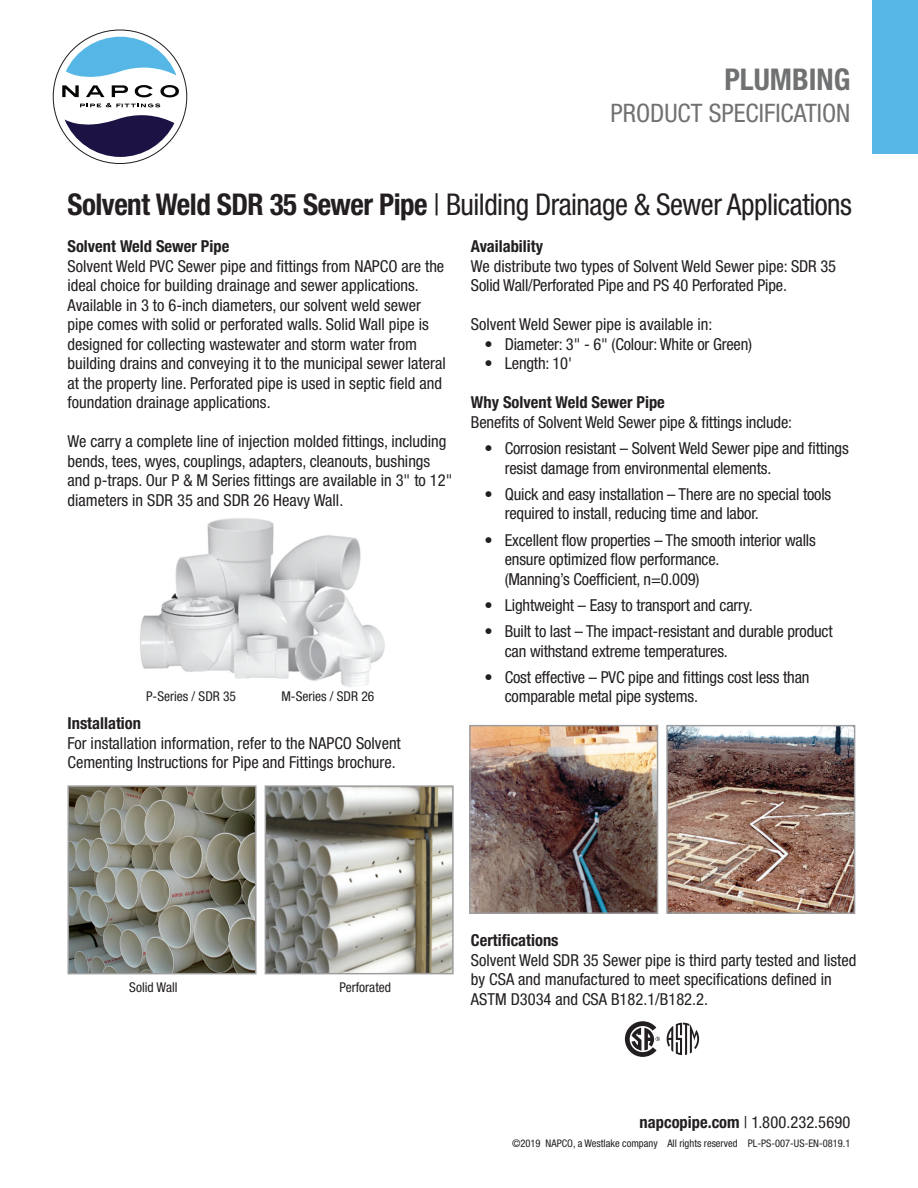
<style>
.page{position:relative;width:918px;height:1188px;background:#fff}
.page>*{position:absolute;margin:0;border:0;box-sizing:border-box;transform-origin:0 0}
.t1{font:condensed 30px "Helvetica Neue LT Std";letter-spacing:-.02em;color:#231f20}
.t2{font:700 condensed 30px "Helvetica Neue LT Std";color:#707172}
.t3{font:condensed 25.5px "Helvetica Neue LT Std";color:#707172}
.t4{font:condensed 16.5px/19.5px "Helvetica Neue LT Std";color:#231f20}
.t5{font:700 condensed 16.5px "Helvetica Neue LT Std";color:#231f20}
.t6{font:condensed 13.5px "Helvetica Neue LT Std";color:#231f20}
.t7{font:condensed 10.5px "Helvetica Neue LT Std";color:#231f20}
.s1{font-weight:700}
</style>
<div class="page">
<div style="left:872px;top:0;width:46px;height:153px;background:#56b7e7"></div>
<svg style="left:62px;top:85px;width:17px;height:12px"></svg>
<svg style="left:86px;top:85px;width:18px;height:12px"></svg>
<svg style="left:112px;top:85px;width:16px;height:12px"></svg>
<svg style="left:135px;top:85px;width:18px;height:12px"></svg>
<svg style="left:160px;top:85px;width:19px;height:12px"></svg>
<svg style="left:80px;top:103px;width:80px;height:4px"></svg>
<svg style="left:66px;top:37px;width:111px;height:40px"></svg>
<svg style="left:65px;top:115px;width:109px;height:42px"></svg>
<img style="left:267px;top:787px;width:185px;height:185px">
<div style="left:265px;top:785px;width:189px;height:189px;border:1px solid #9d9d9f"></div>
<img style="left:140px;top:518px;width:245px;height:169px">
<img style="left:70px;top:787px;width:185px;height:185px">
<div style="left:68px;top:785px;width:189px;height:189px;border:1px solid #9d9d9f"></div>
<svg style="left:625px;top:1021px;width:35px;height:36px"></svg>
<svg style="left:667px;top:1023px;width:32px;height:32px"></svg>
<img style="left:668px;top:727px;width:185px;height:185px">
<div style="left:666px;top:725px;width:189px;height:189px;border:1px solid #9d9d9f"></div>
<img style="left:471px;top:727px;width:185px;height:185px">
<div style="left:469px;top:725px;width:189px;height:189px;border:1px solid #9d9d9f"></div>
<h1 class="t2" style="left:724px;top:61px;width:128px">PLUMBING</h1>
<h2 class="t3" style="left:611px;top:98px;width:241px">PRODUCT SPECIFICATION</h2>
<p class="t1" style="left:68px;top:187px;width:786px"><span class="s1">Solvent Weld SDR 35 Sewer Pipe</span> | Building Drainage &amp; Sewer Applications</p>
<p class="t5" style="left:68px;top:237px;width:163px">Solvent Weld Sewer Pipe</p>
<p class="t4" style="left:68px;top:256px;width:378px">Solvent Weld PVC Sewer pipe and fittings from NAPCO are the</p>
<p class="t4" style="left:68px;top:276px;width:363px">ideal choice for building drainage and sewer applications.<br>Available in 3 to 6-inch diameters, our solvent weld sewer pipe comes with solid or perforated walls. Solid Wall pipe is designed for collecting wastewater and storm water from</p>
<p class="t4" style="left:68px;top:354px;width:380px">building drains and conveying it to the municipal sewer lateral at the property line. Perforated pipe is used in septic field and foundation drainage applications.</p>
<p class="t4" style="left:68px;top:432px;width:386px">We carry a complete line of injection molded fittings, including bends, tees, wyes, couplings, adapters, cleanouts, bushings and p-traps. Our P &amp; M Series fittings are available in 3" to 12" diameters in SDR 35 and SDR 26 Heavy Wall.</p>
<p class="t5" style="left:471px;top:237px;width:74px">Availability</p>
<p class="t4" style="left:471px;top:256px;width:367px">We distribute two types of Solvent Weld Sewer pipe: SDR 35<br>Solid Wall/Perforated Pipe and PS 40 Perforated Pipe.</p>
<p class="t4" style="left:471px;top:315px;width:243px">Solvent Weld Sewer pipe is available in:</p>
<p class="t4" style="left:484px;top:334px;width:269px">• Diameter: 3" - 6" (Colour: White or Green)</p>
<p class="t4" style="left:484px;top:354px;width:89px">• Length: 10'</p>
<p class="t5" style="left:471px;top:393px;width:195px">Why Solvent Weld Sewer Pipe</p>
<p class="t4" style="left:471px;top:412px;width:323px">Benefits of Solvent Weld Sewer pipe &amp; fittings include:</p>
<p class="t4" style="left:505px;top:439px;width:346px;text-indent:-20px">• Corrosion resistant – Solvent Weld Sewer pipe and fittings resist damage from environmental elements.</p>
<p class="t4" style="left:505px;top:484px;width:328px;text-indent:-20px">• Quick and easy installation – There are no special tools required to install, reducing time and labor.</p>
<p class="t4" style="left:505px;top:530px;width:313px;text-indent:-20px">• Excellent flow properties – The smooth interior walls ensure optimized flow performance.<br>(Manning’s Coefficient, n=0.009)</p>
<p class="t4" style="left:484px;top:595px;width:270px">• Lightweight – Easy to transport and carry.</p>
<p class="t4" style="left:505px;top:622px;width:330px;text-indent:-20px">• Built to last – The impact-resistant and durable product can withstand extreme temperatures.</p>
<p class="t4" style="left:505px;top:667px;width:306px;text-indent:-20px">• Cost effective – PVC pipe and fittings cost less than comparable metal pipe systems.</p>
<p class="t6" style="left:146px;top:688px;width:91px">P-Series / SDR 35</p>
<p class="t6" style="left:281px;top:688px;width:94px">M-Series / SDR 26</p>
<p class="t5" style="left:68px;top:714px;width:75px">Installation</p>
<p class="t4" style="left:68px;top:733px;width:335px">For installation information, refer to the NAPCO Solvent<br>Cementing Instructions for Pipe and Fittings brochure.</p>
<p class="t6" style="left:129px;top:979px;width:50px">Solid Wall</p>
<p class="t6" style="left:340px;top:979px;width:53px">Perforated</p>
<p class="t5" style="left:471px;top:930px;width:89px">Certifications</p>
<p class="t4" style="left:471px;top:950px;width:387px">Solvent Weld SDR 35 Sewer pipe is third party tested and listed by CSA and manufactured to meet specifications defined in<br>ASTM D3034 and CSA B182.1/B182.2.</p>
<p class="t4" style="left:640px;top:1112px;width:212px"><span class="s1">napcopipe.com</span> | 1.800.232.5690</p>
<p class="t7" style="left:512px;top:1137px;width:340px">©2019 NAPCO, a Westlake company All rights reserved PL-PS-007-US-EN-0819.1</p>
</div>
